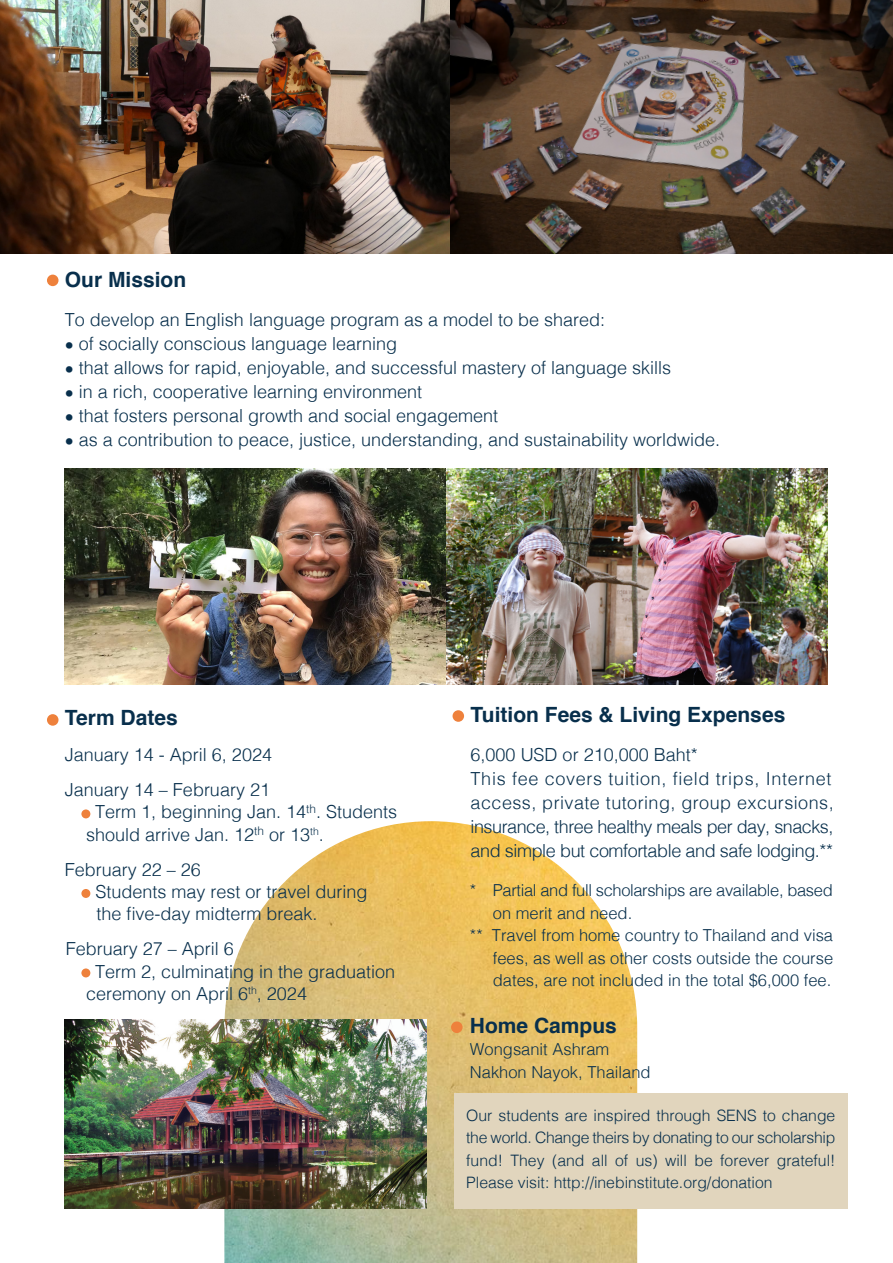
<style>
.page{position:relative;width:893px;height:1263px;background:#fff}
.page>*{position:absolute;margin:0;border:0;box-sizing:border-box;transform-origin:0 0}
.t1{font:700 21px "Helvetica";color:#082f4c}
.t2{font:300 18px/22.5px "Helvetica";color:#082f4c}
.t3{font:300 18px "Helvetica";letter-spacing:-.025em;color:#082f4c}
.t4{font:300 18px "Helvetica";letter-spacing:.04em;color:#082f4c}
.t5{font:300 18px "Helvetica";letter-spacing:.025em;color:#082f4c}
.t6{font:300 16.5px "Helvetica";color:#082f4c}
.t7{font:300 16.5px "Helvetica";letter-spacing:-.02em;color:#082f4c}
.t8{font:300 15.75px/22.5px "Helvetica";color:#082f4c;text-align:justify}
</style>
<div class="page">
<img style="left:224px;top:821px;width:413px;height:442px">
<img style="left:65px;top:1019px;width:361px;height:190px">
<div style="left:81px;top:809px;width:9px;height:9px;background:#ee813c;border-radius:50%"></div>
<div style="left:81px;top:889px;width:9px;height:9px;background:#ee813c;border-radius:50%"></div>
<div style="left:81px;top:968px;width:9px;height:9px;background:#ee813c;border-radius:50%"></div>
<div style="left:454px;top:1093px;width:394px;height:116px;background:#e1d5bd"></div>
<div style="left:47px;top:714px;width:11px;height:12px;background:#ee813c;border-radius:50%"></div>
<div style="left:453px;top:710px;width:11px;height:12px;background:#ee813c;border-radius:50%"></div>
<div style="left:451px;top:1021px;width:12px;height:12px;background:#ee813c;border-radius:50%"></div>
<div style="left:47px;top:275px;width:11px;height:11px;background:#ee813c;border-radius:50%"></div>
<img style="left:65px;top:468px;width:763px;height:216px">
<img style="left:0;top:0;width:893px;height:254px">
<p class="t1" style="left:65px;top:263px;width:123px">Our Mission</p>
<p class="t2" style="left:65px;top:307px;width:542px">To develop an English language program as a model to be shared:</p>
<p class="t2" style="left:65px;top:331px;width:334px">• of socially conscious language learning</p>
<p class="t2" style="left:65px;top:355px;width:608px">• that allows for rapid, enjoyable, and successful mastery of language skills</p>
<p class="t2" style="left:65px;top:379px;width:359px">• in a rich, cooperative learning environment</p>
<p class="t2" style="left:65px;top:403px;width:435px">• that fosters personal growth and social engagement</p>
<p class="t2" style="left:65px;top:427px;width:657px">• as a contribution to peace, justice, understanding, and sustainability worldwide.</p>
<p class="t1" style="left:65px;top:701px;width:114px">Term Dates</p>
<p class="t2" style="left:65px;top:736px;width:209px;line-height:34.5px">January 14 - April 6, 2024<br>January 14 – February 21</p>
<p class="t2" style="left:86px;top:799px;width:312px;text-indent:9px">Term 1, beginning Jan. 14<sup>th</sup>. Students should arrive Jan. 12<sup>th</sup> or 13<sup>th</sup>.</p>
<p class="t2" style="left:65px;top:857px;width:138px">February 22 – 26</p>
<p class="t2" style="left:95px;top:879px;width:274px">Students may rest or travel during</p>
<p class="t2" style="left:96px;top:901px;width:223px">the five-day midterm break.</p>
<p class="t2" style="left:66px;top:936px;width:170px">February 27 – April 6</p>
<p class="t2" style="left:86px;top:959px;width:311px;text-indent:9px">Term 2, culminating in the graduation ceremony on April 6<sup>th</sup>, 2024</p>
<p class="t1" style="left:471px;top:698px;width:316px">Tuition Fees &amp; Living Expenses</p>
<p class="t2" style="left:471px;top:742px;width:229px">6,000 USD or 210,000 Baht*</p>
<p class="t4" style="left:471px;top:764px;width:362px">This fee covers tuition, field trips, Internet</p>
<p class="t5" style="left:471px;top:788px;width:365px">access, private tutoring, group excursions,</p>
<p class="t3" style="left:471px;top:812px;width:364px">insurance, three healthy meals per day, snacks,</p>
<p class="t3" style="left:471px;top:836px;width:364px">and simple but comfortable and safe lodging.**</p>
<p class="t7" style="left:470px;top:876px;width:364px">* Partial and full scholarships are available, based</p>
<p class="t6" style="left:493px;top:899px;width:141px">on merit and need.</p>
<p class="t6" style="left:470px;top:921px;width:365px">** Travel from home country to Thailand and visa</p>
<p class="t6" style="left:493px;top:944px;width:342px">fees, as well as other costs outside the course</p>
<p class="t6" style="left:493px;top:966px;width:340px">dates, are not included in the total $6,000 fee.</p>
<p class="t1" style="left:470px;top:1008px;width:149px">Home Campus</p>
<p class="t6" style="left:470px;top:1035px;width:141px">Wongsanit Ashram</p>
<p class="t6" style="left:470px;top:1058px;width:182px">Nakhon Nayok, Thailand</p>
<p class="t8" style="left:466px;top:1103px;width:371px">Our students are inspired through SENS to change the world. Change theirs by donating to our scholarship fund! They (and all of us) will be forever grateful!<br>Please visit: http://inebinstitute.org/donation</p>
</div>
